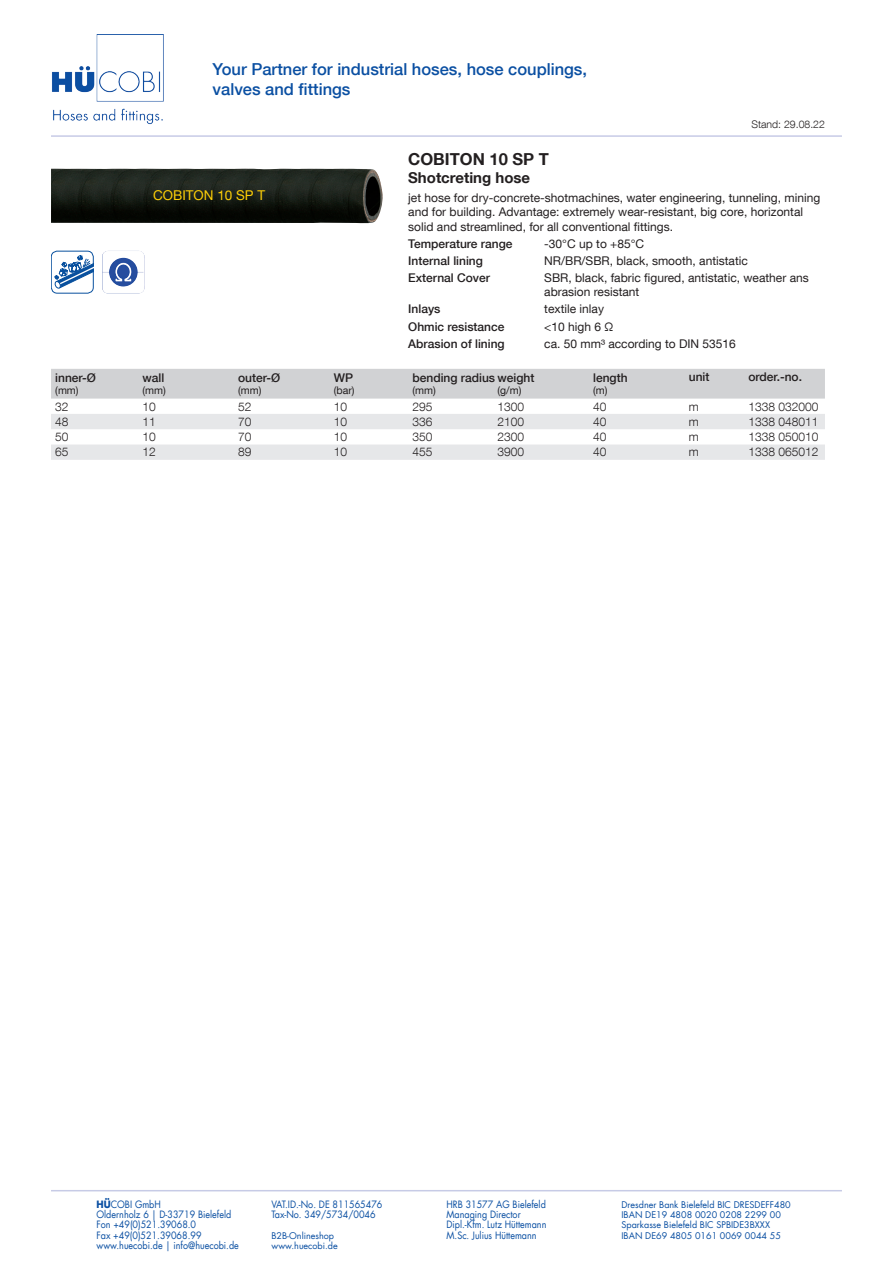
<style>
.page{position:relative;width:893px;height:1263px;background:#fff}
.page>*{position:absolute;margin:0;border:0;box-sizing:border-box;transform-origin:0 0}
.t1{font:500 16.5px/19.8px "Helvetica Neue LT Com";color:#0a4fa2}
.t2{font:700 16.5px "Helvetica Neue LT Com";color:#231f20}
.t3{font:700 15px "Helvetica Neue LT Com";color:#231f20}
.t4{font:13.5px "Helvetica Neue LT Com";color:#fecf07}
.t5{font:12px/14.4px "Helvetica Neue LT Com";color:#231f20}
.t6{font:500 12px "Helvetica Neue LT Com";color:#231f20}
.t7{font:300 12px "Helvetica Neue LT Com";color:#231f20}
.t8{font:10.5px "Helvetica Neue LT Com";color:#231f20}
.t9{font:300 10.5px "Helvetica Neue LT Com";color:#231f20}
.t10{font:9.9px "Futura LT";color:#0a4fa2;scale:.91 1}
.t11{font:9px "Futura LT";color:#0a4fa2}
.s1{font-weight:700}
</style>
<div class="page">
<hr style="left:51px;top:1190px;width:791px;height:1px;background:#c7cbe6">
<img style="left:52px;top:34px;width:112px;height:90px">
<hr style="left:51px;top:135px;width:791px;height:2px;background:#c7cbe6">
<div style="left:51px;top:369px;width:774px;height:30px;background:#d1d2d4"></div>
<svg style="left:51px;top:414px;width:774px;height:46px"></svg>
<div style="left:51px;top:251px;width:43px;height:42px;border:1px solid #08509e;border-radius:6px"></div>
<svg style="left:54px;top:255px;width:40px;height:35px"></svg>
<img style="left:51px;top:168px;width:332px;height:56px">
<img style="left:102px;top:251px;width:43px;height:42px">
<h1 class="t1" style="left:213px;top:59px;width:376px">Your Partner for industrial hoses, hose couplings, valves and fittings</h1>
<p class="t9" style="left:751px;top:118px;width:75px">Stand: 29.08.22</p>
<p class="t4" style="left:153px;top:187px;width:114px">COBITON 10 SP T</p>
<p class="t6" style="left:55px;top:370px;width:42px">inner-Ø</p>
<p class="t8" style="left:55px;top:384px;width:25px">(mm)</p>
<p class="t6" style="left:142px;top:370px;width:23px">wall</p>
<p class="t8" style="left:142px;top:384px;width:25px">(mm)</p>
<p class="t6" style="left:238px;top:370px;width:44px">outer-Ø</p>
<p class="t8" style="left:238px;top:384px;width:25px">(mm)</p>
<p class="t6" style="left:334px;top:370px;width:21px">WP</p>
<p class="t8" style="left:334px;top:384px;width:22px">(bar)</p>
<h1 class="t2" style="left:408px;top:149px;width:142px">COBITON 10 SP T</h1>
<p class="t3" style="left:408px;top:168px;width:123px">Shotcreting hose</p>
<p class="t5" style="left:408px;top:190px;width:414px">jet hose for dry-concrete-shotmachines, water engineering, tunneling, mining and for building. Advantage: extremely wear-resistant, big core, horizontal solid and streamlined, for all conventional fittings.</p>
<p class="t6" style="left:408px;top:236px;width:106px">Temperature range</p>
<p class="t5" style="left:544px;top:236px;width:101px">-30°C up to +85°C</p>
<p class="t6" style="left:408px;top:253px;width:76px">Internal lining</p>
<p class="t5" style="left:544px;top:253px;width:205px">NR/BR/SBR, black, smooth, antistatic</p>
<p class="t6" style="left:408px;top:270px;width:83px">External Cover</p>
<p class="t5" style="left:544px;top:270px;width:266px">SBR, black, fabric figured, antistatic, weather ans abrasion resistant</p>
<p class="t6" style="left:408px;top:302px;width:34px">Inlays</p>
<p class="t5" style="left:544px;top:302px;width:61px">textile inlay</p>
<p class="t6" style="left:408px;top:319px;width:98px">Ohmic resistance</p>
<p class="t5" style="left:544px;top:319px;width:71px">&lt;10 high 6 Ω</p>
<p class="t6" style="left:408px;top:336px;width:98px">Abrasion of lining</p>
<p class="t5" style="left:544px;top:336px;width:193px">ca. 50 mm³ according to DIN 53516</p>
<p class="t6" style="left:412px;top:370px;width:123px">bending radius weight</p>
<p class="t8" style="left:412px;top:384px;width:25px">(mm)</p>
<p class="t8" style="left:497px;top:384px;width:25px">(g/m)</p>
<p class="t6" style="left:593px;top:370px;width:36px">length</p>
<p class="t8" style="left:593px;top:384px;width:16px">(m)</p>
<p class="t6" style="left:689px;top:369px;width:22px">unit</p>
<p class="t6" style="left:748px;top:369px;width:55px">order.-no.</p>
<p class="t7" style="left:55px;top:399px;width:15px">32</p>
<p class="t7" style="left:142px;top:399px;width:15px">10</p>
<p class="t7" style="left:238px;top:399px;width:15px">52</p>
<p class="t7" style="left:334px;top:399px;width:15px">10</p>
<p class="t7" style="left:412px;top:399px;width:22px">295</p>
<p class="t7" style="left:497px;top:399px;width:28px">1300</p>
<p class="t7" style="left:593px;top:399px;width:15px">40</p>
<p class="t7" style="left:689px;top:399px;width:11px">m</p>
<p class="t7" style="left:748px;top:399px;width:72px">1338 032000</p>
<p class="t7" style="left:55px;top:414px;width:15px">48</p>
<p class="t7" style="left:142px;top:414px;width:15px">11</p>
<p class="t7" style="left:238px;top:414px;width:15px">70</p>
<p class="t7" style="left:334px;top:414px;width:15px">10</p>
<p class="t7" style="left:412px;top:414px;width:22px">336</p>
<p class="t7" style="left:497px;top:414px;width:28px">2100</p>
<p class="t7" style="left:593px;top:414px;width:15px">40</p>
<p class="t7" style="left:689px;top:414px;width:11px">m</p>
<p class="t7" style="left:748px;top:414px;width:72px">1338 048011</p>
<p class="t7" style="left:55px;top:430px;width:15px">50</p>
<p class="t7" style="left:142px;top:430px;width:15px">10</p>
<p class="t7" style="left:238px;top:430px;width:15px">70</p>
<p class="t7" style="left:334px;top:430px;width:15px">10</p>
<p class="t7" style="left:412px;top:430px;width:22px">350</p>
<p class="t7" style="left:497px;top:430px;width:28px">2300</p>
<p class="t7" style="left:593px;top:430px;width:15px">40</p>
<p class="t7" style="left:689px;top:430px;width:11px">m</p>
<p class="t7" style="left:748px;top:430px;width:72px">1338 050010</p>
<p class="t7" style="left:55px;top:445px;width:15px">65</p>
<p class="t7" style="left:142px;top:445px;width:15px">12</p>
<p class="t7" style="left:238px;top:445px;width:15px">89</p>
<p class="t7" style="left:334px;top:445px;width:15px">10</p>
<p class="t7" style="left:412px;top:445px;width:22px">455</p>
<p class="t7" style="left:497px;top:445px;width:28px">3900</p>
<p class="t7" style="left:593px;top:445px;width:15px">40</p>
<p class="t7" style="left:689px;top:445px;width:11px">m</p>
<p class="t7" style="left:748px;top:445px;width:72px">1338 065012</p>
<p class="t10" style="left:97px;top:1198px;width:72px"><span class="s1">HÜ</span>COBI GmbH</p>
<p class="t10" style="left:271px;top:1198px;width:123px">VAT.ID.-No. DE 811565476</p>
<p class="t10" style="left:446px;top:1198px;width:111px">HRB 31577 AG Bielefeld</p>
<p class="t11" style="left:621px;top:1199px;width:171px">Dresdner Bank Bielefeld BIC DRESDEFF480</p>
<p class="t10" style="left:97px;top:1208px;width:150px">Oldernholz 6 | D-33719 Bielefeld</p>
<p class="t10" style="left:271px;top:1208px;width:116px">Tax-No. 349/5734/0046</p>
<p class="t10" style="left:446px;top:1208px;width:83px">Managing Director</p>
<p class="t11" style="left:621px;top:1209px;width:161px">IBAN DE19 4808 0020 0208 2299 00</p>
<p class="t10" style="left:97px;top:1218px;width:111px">Fon +49(0)521.39068.0</p>
<p class="t10" style="left:446px;top:1218px;width:111px">Dipl.-Kfm. Lutz Hüttemann</p>
<p class="t11" style="left:621px;top:1219px;width:150px">Sparkasse Bielefeld BIC SPBIDE3BXXX</p>
<p class="t10" style="left:97px;top:1229px;width:117px">Fax +49(0)521.39068.99</p>
<p class="t11" style="left:271px;top:1229px;width:64px">B2B-Onlineshop</p>
<p class="t10" style="left:446px;top:1229px;width:101px">M.Sc. Julius Hüttemann</p>
<p class="t11" style="left:621px;top:1229px;width:161px">IBAN DE69 4805 0161 0069 0044 55</p>
<p class="t10" style="left:97px;top:1239px;width:158px">www.huecobi.de | info@huecobi.de</p>
<p class="t11" style="left:271px;top:1240px;width:68px">www.huecobi.de</p>
</div>
